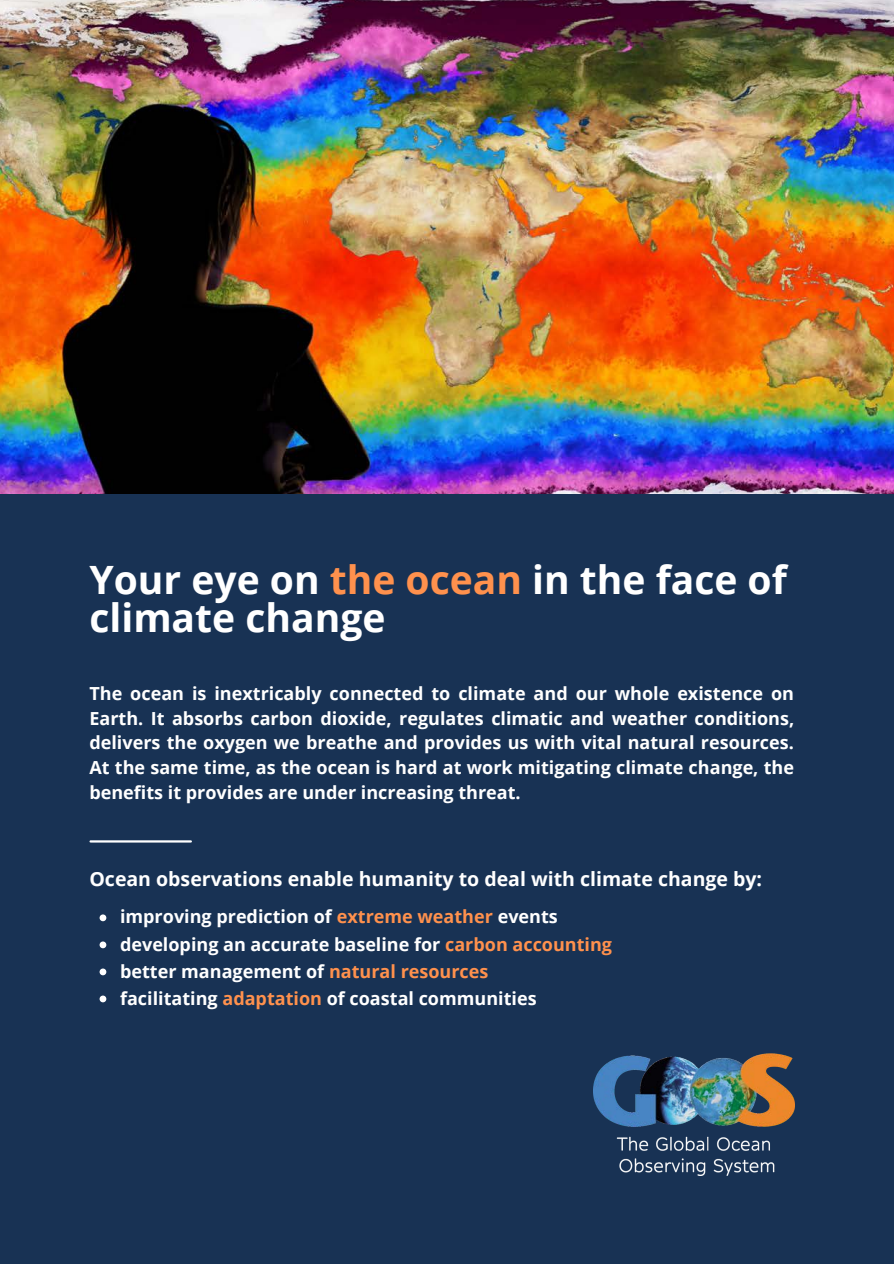
<style>
.page{position:relative;width:894px;height:1264px;background:#fff}
.page>*{position:absolute;margin:0;border:0;box-sizing:border-box;transform-origin:0 0}
.t1{font:700 39px/38.2px "Open Sans";color:#fff}
.t2{font:700 19.5px "Open Sans";color:#fff}
.t3{font:700 18px/24.8px "Open Sans";color:#fff;text-align:justify}
.s1{color:#ff914d}
</style>
<div class="page">
<div style="left:0;top:0;width:893px;height:1263px;background:#183254"></div>
<img style="left:0;top:0;width:893px;height:493px">
<hr style="left:90px;top:840px;width:101px;height:2px;background:#fff">
<img style="left:593px;top:1053px;width:201px;height:122px">
<svg style="left:99px;top:914px;width:7px;height:7px"></svg>
<svg style="left:99px;top:941px;width:7px;height:7px"></svg>
<svg style="left:99px;top:968px;width:7px;height:7px"></svg>
<svg style="left:99px;top:995px;width:7px;height:7px"></svg>
<p class="t1" style="left:89px;top:559px;width:698px">Your eye on <span class="s1">the ocean</span> in the face of climate change</p>
<p class="t3" style="left:89px;top:680px;width:706px">The ocean is inextricably connected to climate and our whole existence on Earth. It absorbs carbon dioxide, regulates climatic and weather conditions, delivers the oxygen we breathe and provides us with vital natural resources.<br>At the same time, as the ocean is hard at work mitigating climate change, the benefits it provides are under increasing threat.</p>
<p class="t2" style="left:89px;top:865px;width:674px">Ocean observations enable humanity to deal with climate change by:</p>
<p class="t3" style="left:120px;top:904px;width:439px">improving prediction of <span class="s1">extreme weather</span> events</p>
<p class="t3" style="left:120px;top:931px;width:493px">developing an accurate baseline for <span class="s1">carbon accounting</span></p>
<p class="t3" style="left:120px;top:958px;width:370px">better management of <span class="s1">natural resources</span></p>
<p class="t3" style="left:120px;top:985px;width:418px">facilitating <span class="s1">adaptation</span> of coastal communities</p>
</div>
